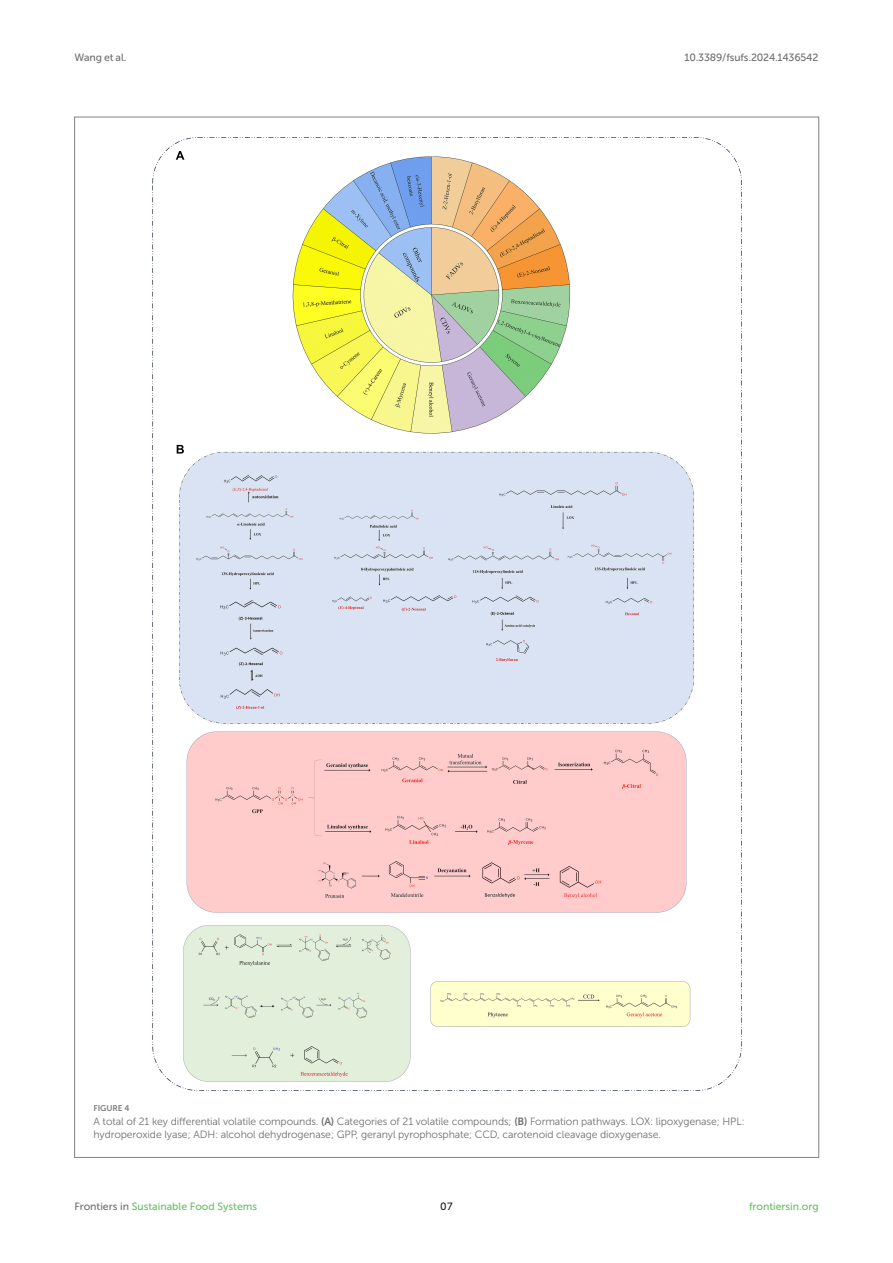
<style>
.page{position:relative;width:893px;height:1263px;background:#fff}
.page>*{position:absolute;margin:0;border:0;box-sizing:border-box;transform-origin:0 0}
.FIG_LEG{font:10.5px/13.5px "Museo Sans 300";letter-spacing:-.01em;color:#706f70}
.t1{font:10.5px "Museo Sans 500";color:#65c161}
.t2{font:10.5px "Museo Sans 500";letter-spacing:-.015em;color:#706f70}
.t3{font:10.5px "Museo Sans 500";color:#1b1c1b}
.FIG_HD{font:8.25px "Museo Sans 700";letter-spacing:-.01em;color:#7e7f7f}
.s1{font-family:"Museo Sans 700"}
.s2{color:#706f70}
</style>
<div class="page">
<img style="left:152px;top:137px;width:590px;height:954px">
<p class="t2" style="left:74px;top:51px;width:53px">Wang et al.</p>
<p class="t2" style="left:684px;top:51px;width:136px">10.3389/fsufs.2024.1436542</p>
<p class="FIG_HD" style="left:94px;top:1104px;width:37px">FIGURE 4</p>
<p class="FIG_LEG" style="left:94px;top:1114px;width:653px">A total of 21 key differential volatile compounds. <span class="s1">(A)</span> Categories of 21 volatile compounds; <span class="s1">(B)</span> Formation pathways. LOX: lipoxygenase; HPL: hydroperoxide lyase; ADH: alcohol dehydrogenase; GPP, geranyl pyrophosphate; CCD, carotenoid cleavage dioxygenase.</p>
<p class="t1" style="left:74px;top:1200px;width:184px"><span class="s2">Frontiers in</span> Sustainable Food Systems</p>
<p class="t3" style="left:440px;top:1200px;width:14px">07</p>
<p class="t1" style="left:749px;top:1200px;width:71px">frontiersin.org</p>
</div>
